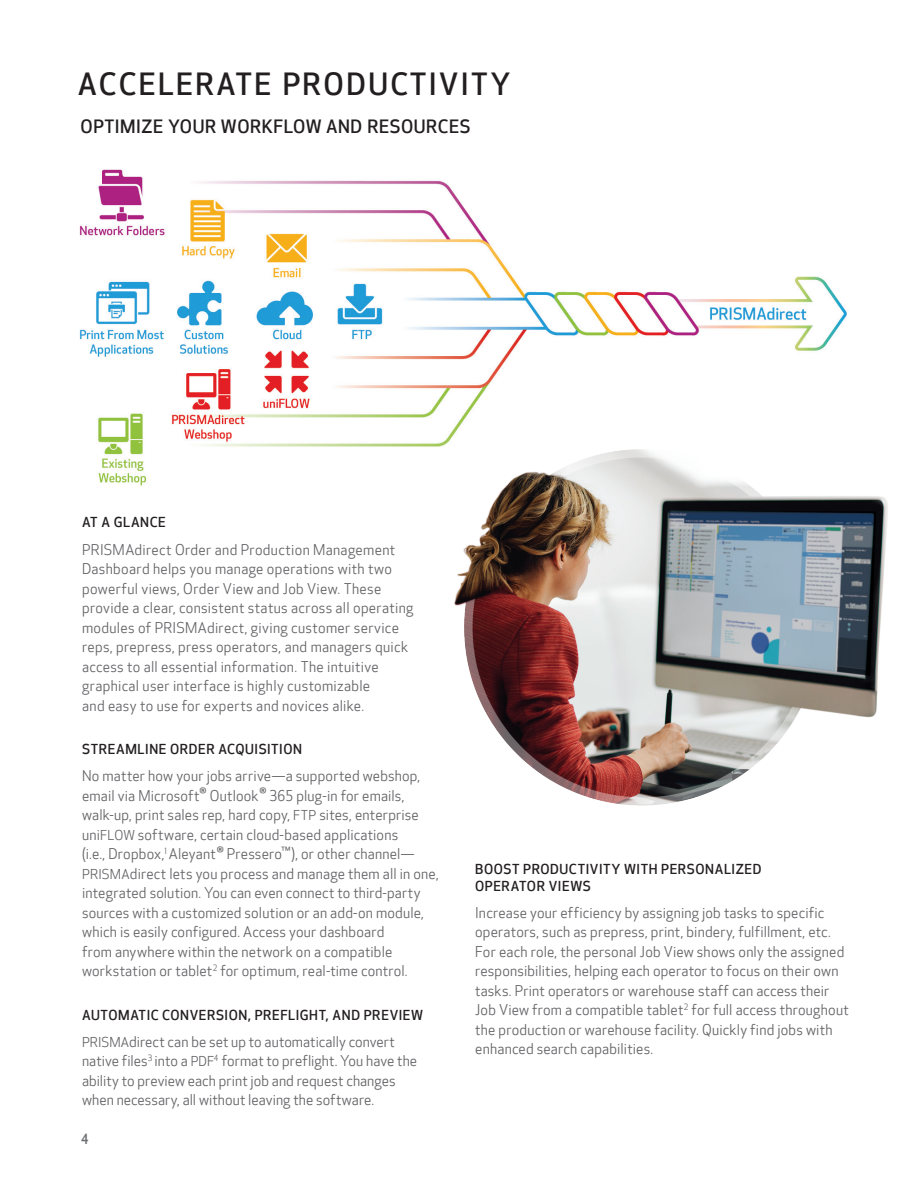
<style>
.page{position:relative;width:918px;height:1188px;background:#fff}
.page>*{position:absolute;margin:0;border:0;box-sizing:border-box;transform-origin:0 0}
.Page_Header{font:500 30px "Optic Sans 301";letter-spacing:.08em;color:#231f20}
.t1{font:500 18px "Optic Sans 301";letter-spacing:.03em;color:#231f20}
.Gray_Text_Last_Parag{font:14.25px/19.5px "Optic Sans 201";letter-spacing:.015em;color:#636366}
.TEXT_Subhead{font:500 13.5px/16.5px "Optic Sans 301";letter-spacing:.04em;color:#231f20}
.t2{font:500 13.5px "Optic Sans 301";color:#6c6d70}
.s1{font-size:22.5px}
.s2{font-size:13.2px}
.s3{font-size:16.5px}
</style>
<div class="page">
<img style="left:79px;top:169px;width:768px;height:317px">
<img style="left:428px;top:431px;width:460px;height:375px">
<h1 class="Page_Header" style="left:78px;top:67px;width:434px">ACCELERATE PRODUCTIVITY</h1>
<p class="t1" style="left:81px;top:116px;width:391px">OPTIMIZE YOUR WORKFLOW AND RESOURCES</p>
<h5 class="TEXT_Subhead" style="left:82px;top:515px;width:85px">AT A GLANCE</h5>
<p class="Gray_Text_Last_Parag" style="left:82px;top:540px;width:333px">PRISMAdirect Order and Production Management Dashboard helps you manage operations with two powerful views, Order View and Job View. These provide a clear, consistent status across all operating modules of PRISMAdirect, giving customer service reps, prepress, press operators, and managers quick access to all essential information. The intuitive graphical user interface is highly customizable<br>and easy to use for experts and novices alike.</p>
<h5 class="TEXT_Subhead" style="left:82px;top:741px;width:221px">STREAMLINE ORDER ACQUISITION</h5>
<p class="Gray_Text_Last_Parag" style="left:82px;top:767px;width:358px">No matter how your jobs arrive—a supported webshop, email via Microsoft<span class="s1">®</span> Outlook<span class="s1">®</span> 365 plug-in for emails, walk-up, print sales rep, hard copy, <span class="s2">FTP</span> sites, enterprise uni<span class="s2">FLOW</span> software, certain cloud-based applications<br>(i.e., Dropbox,<sup>1</sup> Aleyant<span class="s1">®</span> Pressero<span class="s3">™</span>), or other channel— <span class="s2">PRISMA</span>direct lets you process and manage them all in one, integrated solution. You can even connect to third-party sources with a customized solution or an add-on module, which is easily configured. Access your dashboard<br>from anywhere within the network on a compatible workstation or tablet<sup>2</sup> for optimum, real-time control.</p>
<h5 class="TEXT_Subhead" style="left:82px;top:1007px;width:343px">AUTOMATIC CONVERSION, PREFLIGHT, AND PREVIEW</h5>
<p class="Gray_Text_Last_Parag" style="left:82px;top:1032px;width:337px"><span class="s2">PRISMA</span>direct can be set up to automatically convert native files<sup>3</sup> into a <span class="s2">PDF</span><sup>4</sup> format to preflight. You have the ability to preview each print job and request changes when necessary, all without leaving the software.</p>
<p class="t2" style="left:81px;top:1132px;width:9px">4</p>
<h5 class="TEXT_Subhead" style="left:475px;top:861px;width:288px">BOOST PRODUCTIVITY WITH PERSONALIZED<br>OPERATOR VIEWS</h5>
<p class="Gray_Text_Last_Parag" style="left:475px;top:903px;width:375px">Increase your efficiency by assigning job tasks to specific operators, such as prepress, print, bindery, fulfillment, etc.<br>For each role, the personal Job View shows only the assigned responsibilities, helping each operator to focus on their own tasks. Print operators or warehouse staff can access their Job View from a compatible tablet<sup>2</sup> for full access throughout the production or warehouse facility. Quickly find jobs with enhanced search capabilities.</p>
</div>
